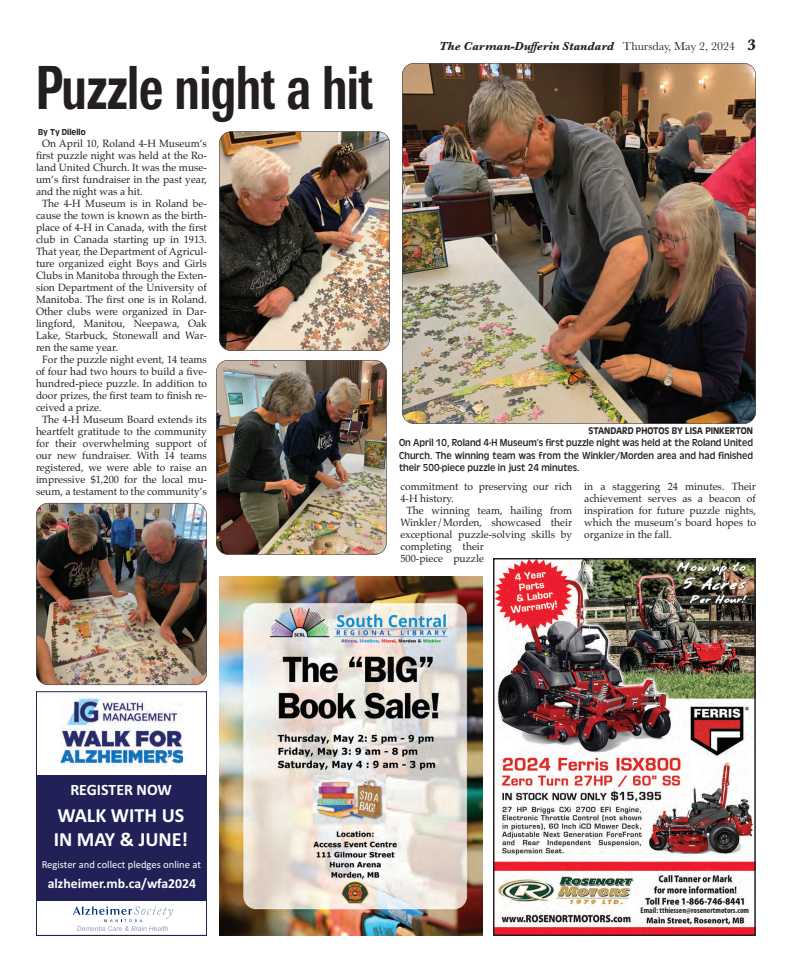
<style>
.page{position:relative;width:792px;height:972px;background:#fff}
.page>*{position:absolute;margin:0;border:0;box-sizing:border-box;transform-origin:0 0}
.t1{font:500 61px "Imago";color:#231f20;scale:.7 1}
.t2{font:700 20.1px/24.1px "Calibri";color:#fff}
.t3{font:700 15.9px "Calibri";color:#fff}
.t4{font:700 13.8px "Calibri";color:#fff}
.t5{font:italic 700 12px "Baskerville";color:#231f20}
.t6{font:10.6px "Calibri";color:#fff}
.t7{font:10.5px/12px "Palatino";color:#231f20;text-align:justify}
.t8{font:10.5px/12.6px "Antique Oli";color:#231f20;text-align:justify;scale:.95 1}
.t9{font:500 10px "Antique Oli";letter-spacing:-.005em;color:#231f20;scale:.95 1}
.t10{font:500 9px "Antique Oli";color:#231f20;scale:.95 1}
.t11{font:700 condensed 8.2px "Myriad Pro";color:#231f20}
.s1{font-weight:400;font-style:normal}
.s2{font-style:normal;font-size:16px}
</style>
<div class="page">
<img style="left:495px;top:560px;width:259px;height:374px">
<div style="left:493px;top:558px;width:263px;height:378px;border:1px solid #231f20"></div>
<img style="left:220px;top:576px;width:262px;height:360px">
<svg style="left:36px;top:691px;width:171px;height:245px;fill:#222157"></svg>
<img style="left:402px;top:63px;width:354px;height:361px">
<img style="left:216px;top:360px;width:171px;height:195px">
<img style="left:36px;top:503px;width:171px;height:182px">
<img style="left:219px;top:131px;width:171px;height:220px">
<h1 class="t1" style="left:36px;top:66px;width:483px">Puzzle night a hit</h1>
<p class="t10" style="left:38px;top:128px;width:52px">By Ty Dilello</p>
<p class="t7" style="left:42px;top:138px;width:167px">On April 10, Roland 4-H Museum’s</p>
<p class="t7" style="left:36px;top:150px;width:172px">first puzzle night was held at the Ro-</p>
<p class="t7" style="left:36px;top:162px;width:173px">land United Church. It was the muse-</p>
<p class="t7" style="left:36px;top:174px;width:172px">um’s first fundraiser in the past year,</p>
<p class="t7" style="left:36px;top:186px;width:108px">and the night was a hit.</p>
<p class="t7" style="left:42px;top:198px;width:166px">The 4-H Museum is in Roland be-</p>
<p class="t7" style="left:36px;top:210px;width:172px">cause the town is known as the birth-</p>
<p class="t7" style="left:36px;top:222px;width:173px">place of 4-H in Canada, with the first</p>
<p class="t7" style="left:36px;top:234px;width:172px">club in Canada starting up in 1913.</p>
<p class="t7" style="left:36px;top:246px;width:172px">That year, the Department of Agricul-</p>
<p class="t7" style="left:36px;top:258px;width:172px">ture organized eight Boys and Girls</p>
<p class="t7" style="left:36px;top:270px;width:173px">Clubs in Manitoba through the Exten-</p>
<p class="t7" style="left:36px;top:282px;width:172px">sion Department of the University of</p>
<p class="t7" style="left:36px;top:294px;width:173px">Manitoba. The first one is in Roland.</p>
<p class="t7" style="left:36px;top:306px;width:172px">Other clubs were organized in Dar-</p>
<p class="t7" style="left:36px;top:318px;width:172px">lingford, Manitou, Neepawa, Oak</p>
<p class="t7" style="left:36px;top:330px;width:172px">Lake, Starbuck, Stonewall and War-</p>
<p class="t7" style="left:36px;top:342px;width:83px">ren the same year.</p>
<p class="t7" style="left:42px;top:354px;width:166px">For the puzzle night event, 14 teams</p>
<p class="t7" style="left:36px;top:366px;width:173px">of four had two hours to build a five-</p>
<p class="t7" style="left:36px;top:378px;width:172px">hundred-piece puzzle. In addition to</p>
<p class="t7" style="left:36px;top:390px;width:173px">door prizes, the first team to finish re-</p>
<p class="t7" style="left:36px;top:402px;width:67px">ceived a prize.</p>
<p class="t7" style="left:42px;top:414px;width:166px">The 4-H Museum Board extends its</p>
<p class="t7" style="left:36px;top:426px;width:173px">heartfelt gratitude to the community</p>
<p class="t7" style="left:36px;top:438px;width:172px">for their overwhelming support of</p>
<p class="t7" style="left:36px;top:450px;width:172px">our new fundraiser. With 14 teams</p>
<p class="t7" style="left:36px;top:462px;width:172px">registered, we were able to raise an</p>
<p class="t7" style="left:36px;top:474px;width:172px">impressive $1,200 for the local mu-</p>
<p class="t7" style="left:36px;top:486px;width:173px">seum, a testament to the community’s</p>
<p class="t5" style="left:439px;top:42px;width:318px">The Carman-Dufferin Standard <span class="s1">Thursday, May 2, 2024</span> <span class="s2">3</span></p>
<p class="t9" style="left:589px;top:427px;width:175px">STANDARD PHOTOS BY LISA PINKERTON</p>
<p class="t8" style="left:399px;top:437px;width:374px">On April 10, Roland 4-H Museum’s first puzzle night was held at the Roland United Church. The winning team was from the Winkler/Morden area and had finished their 500-piece puzzle in just 24 minutes.</p>
<p class="t7" style="left:400px;top:482px;width:173px">commitment to preserving our rich</p>
<p class="t7" style="left:400px;top:494px;width:55px">4-H history.</p>
<p class="t7" style="left:406px;top:506px;width:167px">The winning team, hailing from</p>
<p class="t7" style="left:400px;top:518px;width:173px">Winkler/Morden, showcased their</p>
<p class="t7" style="left:400px;top:530px;width:173px">exceptional puzzle-solving skills by</p>
<p class="t7" style="left:400px;top:542px;width:85px">completing their</p>
<p class="t7" style="left:400px;top:554px;width:85px">500-piece puzzle</p>
<p class="t7" style="left:584px;top:482px;width:173px">in a staggering 24 minutes. Their achievement serves as a beacon of inspiration for future puzzle nights, which the museum’s board hopes to organize in the fall.</p>
<h3 class="t3" style="left:70px;top:781px;width:103px">REGISTER NOW</h3>
<h2 class="t2" style="left:54px;top:803px;width:136px">WALK WITH US<br>IN MAY &amp; JUNE!</h2>
<p class="t6" style="left:42px;top:861px;width:161px">Register and collect pledges online at</p>
<h3 class="t4" style="left:48px;top:876px;width:150px">alzheimer.mb.ca/wfa2024</h3>
<p class="t11" style="left:641px;top:905px;width:110px">Email: tthiessen@rosenortmotors.com</p>
</div>
